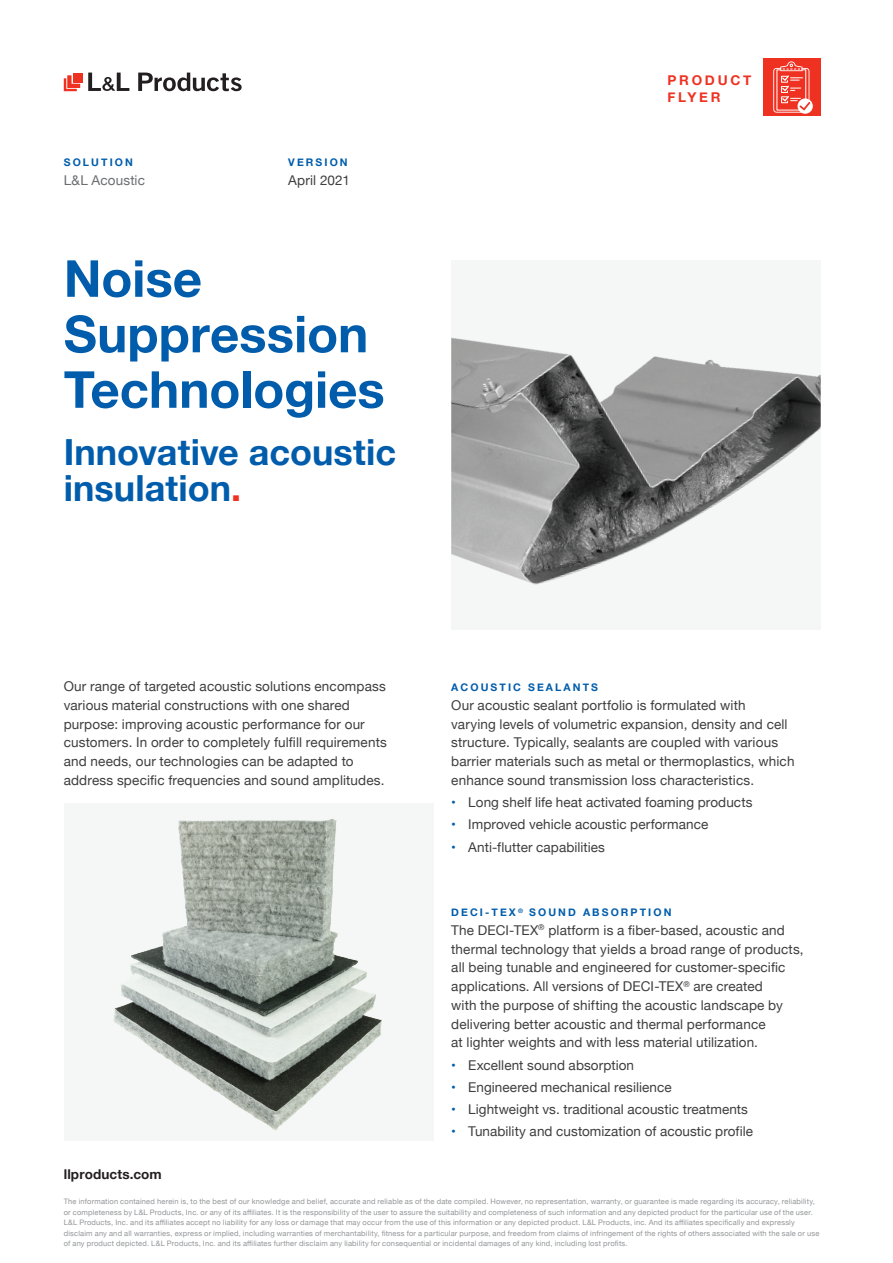
<style>
.page{position:relative;width:893px;height:1263px;background:#fff}
.page>*{position:absolute;margin:0;border:0;box-sizing:border-box;transform-origin:0 0}
.t1{font:700 51px/55.5px "Helvetica Neue";color:#015dab}
.t2{font:700 36px/36px "Helvetica Neue";color:#015dab}
.t3{font:13.5px/18.8px "Helvetica Neue";letter-spacing:.01em;color:#3e3e3f}
.t4{font:700 13.5px "Helvetica Neue";letter-spacing:.01em;color:#231f20}
.t5{font:700 13.5px/16.5px "Helvetica Neue";letter-spacing:.2em;color:#ef3122}
.t6{font:13.5px "Helvetica Neue";letter-spacing:.01em;color:#6c6d70}
.t7{font:700 10.5px "Helvetica Neue";letter-spacing:.2em;color:#015dab}
.t8{font:7.5px/10.5px "Helvetica Neue";letter-spacing:.025em;color:#939598}
.s1{color:#ef3122}
.s2{color:#015dab}
</style>
<div class="page">
<svg style="left:138px;top:73px;width:104px;height:18px"></svg>
<svg style="left:88px;top:73px;width:41px;height:18px"></svg>
<div style="left:73px;top:73px;width:10px;height:9px;background:#ef3122"></div>
<svg style="left:64px;top:75px;width:16px;height:16px"></svg>
<div style="left:763px;top:58px;width:58px;height:58px;background:#ef3122"></div>
<svg style="left:797px;top:98px;width:16px;height:16px"></svg>
<svg style="left:773px;top:61px;width:37px;height:52px"></svg>
<img style="left:451px;top:337px;width:370px;height:248px">
<div style="left:64px;top:804px;width:369px;height:337px;background:#f5f7f7"></div>
<img style="left:113px;top:819px;width:269px;height:312px">
<p class="t7" style="left:64px;top:154px;width:71px">SOLUTION</p>
<p class="t6" style="left:64px;top:170px;width:83px">L&amp;L Acoustic</p>
<p class="t7" style="left:288px;top:154px;width:61px">VERSION</p>
<p class="t3" style="left:288px;top:171px;width:63px">April 2021</p>
<h1 class="t1" style="left:64px;top:252px;width:322px">Noise<br>Suppression<br>Technologies</h1>
<h2 class="t2" style="left:64px;top:435px;width:334px">Innovative acoustic insulation<span class="s1">.</span></h2>
<p class="t5" style="left:668px;top:73px;width:85px">PRODUCT<br>FLYER</p>
<p class="t3" style="left:64px;top:678px;width:325px">Our range of targeted acoustic solutions encompass various material constructions with one shared purpose: improving acoustic performance for our customers. In order to completely fulfill requirements and needs, our technologies can be adapted to address specific frequencies and sound amplitudes.</p>
<p class="t4" style="left:64px;top:1163px;width:100px">llproducts.com</p>
<p class="t7" style="left:451px;top:679px;width:148px">ACOUSTIC SEALANTS</p>
<p class="t3" style="left:451px;top:696px;width:345px">Our acoustic sealant portfolio is formulated with<br>varying levels of volumetric expansion, density and cell structure. Typically, sealants are coupled with various barrier materials such as metal or thermoplastics, which enhance sound transmission loss characteristics.</p>
<p class="t3" style="left:451px;top:794px;width:303px"><span class="s2">•</span> Long shelf life heat activated foaming products</p>
<p class="t3" style="left:451px;top:816px;width:259px"><span class="s2">•</span> Improved vehicle acoustic performance</p>
<p class="t3" style="left:451px;top:838px;width:155px"><span class="s2">•</span> Anti-flutter capabilities</p>
<p class="t7" style="left:451px;top:904px;width:222px">DECI-TEX <sup>®</sup> SOUND ABSORPTION</p>
<p class="t3" style="left:451px;top:921px;width:354px">The DECI-TEX<sup>®</sup> platform is a fiber-based, acoustic and thermal technology that yields a broad range of products, all being tunable and engineered for customer-specific applications. All versions of DECI-TEX<sup>®</sup> are created<br>with the purpose of shifting the acoustic landscape by delivering better acoustic and thermal performance<br>at lighter weights and with less material utilization.</p>
<p class="t3" style="left:451px;top:1056px;width:184px"><span class="s2">•</span> Excellent sound absorption</p>
<p class="t3" style="left:451px;top:1078px;width:222px"><span class="s2">•</span> Engineered mechanical resilience</p>
<p class="t3" style="left:451px;top:1101px;width:298px"><span class="s2">•</span> Lightweight vs. traditional acoustic treatments</p>
<p class="t3" style="left:451px;top:1123px;width:303px"><span class="s2">•</span> Tunability and customization of acoustic profile</p>
<p class="t8" style="left:64px;top:1197px;width:757px">The information contained herein is, to the best of our knowledge and belief, accurate and reliable as of the date compiled. However, no representation, warranty, or guarantee is made regarding its accuracy, reliability, or completeness by L&amp;L Products, Inc. or any of its affiliates. It is the responsibility of the user to assure the suitability and completeness of such information and any depicted product for the particular use of the user.<br>L&amp;L Products, Inc. and its affiliates accept no liability for any loss or damage that may occur from the use of this information or any depicted product. L&amp;L Products, inc. And its affiliates specifically and expressly disclaim any and all warranties, express or implied, including warranties of merchantability, fitness for a particular purpose, and freedom from claims of infringement of the rights of others associated with the sale or use of any product depicted. L&amp;L Products, Inc. and its affiliates further disclaim any liability for consequential or incidental damages of any kind, including lost profits.</p>
</div>
